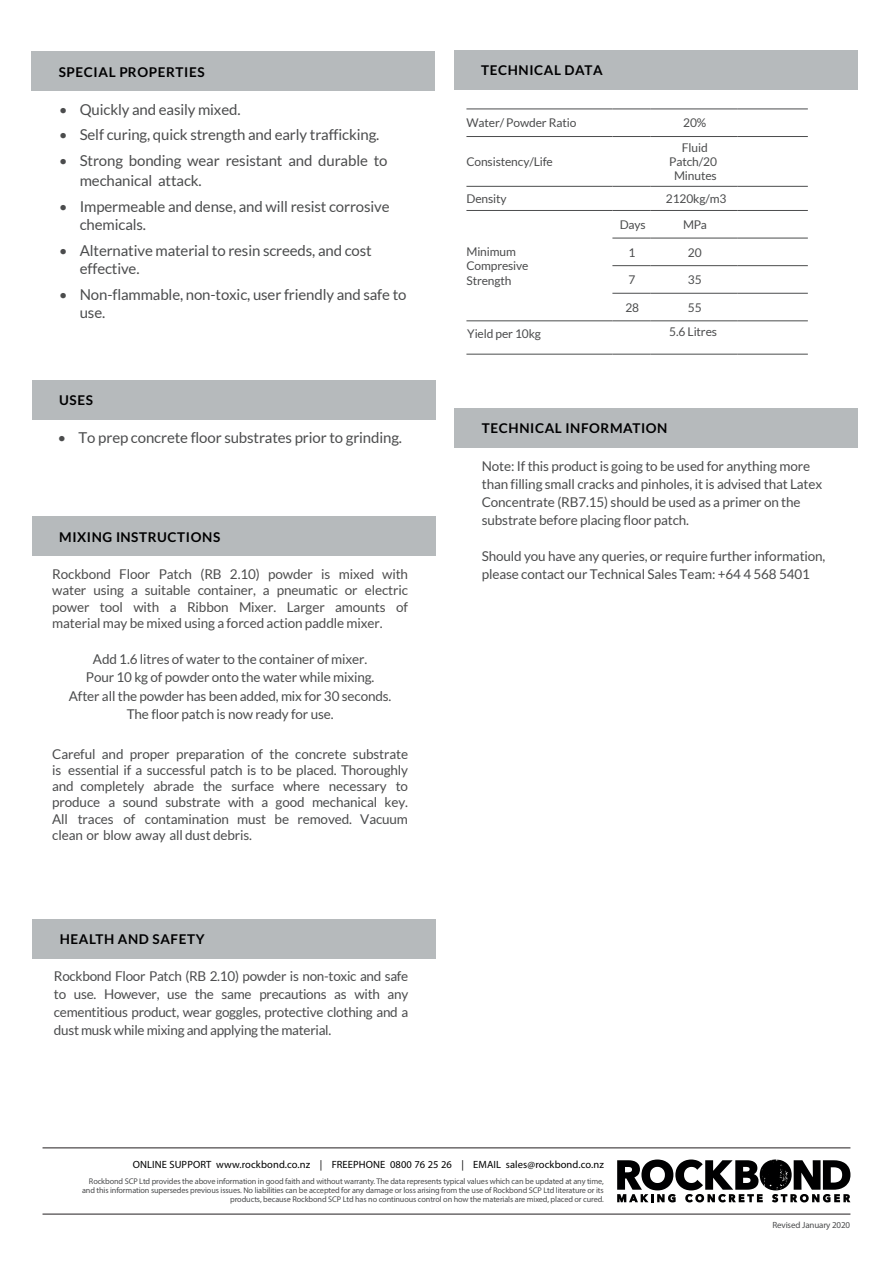
<style>
.page{position:relative;width:893px;height:1263px;background:#fff}
.page>*{position:absolute;margin:0;border:0;box-sizing:border-box;transform-origin:0 0}
.t1{font:15px/18px "Lato";letter-spacing:-.01em;color:#4b4c4d}
.t2{font:13.5px/18px "Lato";letter-spacing:-.01em;color:#4b4c4d;text-align:justify}
.t3{font:13.5px/16.2px "Lato";letter-spacing:-.01em;color:#4d4d4d;text-align:justify}
.t4{font:700 13.5px "Lato";letter-spacing:.045em;color:#000001}
.t5{font:12px/14.4px "Lato";letter-spacing:-.01em;color:#4b4c4d;text-align:center}
.t6{font:10.5px "Myriad Pro";letter-spacing:.01em;color:#000001}
.t7{font:9px "Myriad Pro";letter-spacing:-.015em;color:#4b4c4d}
.t8{font:8.25px/9px "Myriad Pro";letter-spacing:-.015em;color:#4b4c4d;text-align:right}
</style>
<div class="page">
<div style="left:32px;top:919px;width:404px;height:39px;background:#b6babc"></div>
<div style="left:454px;top:50px;width:404px;height:39px;background:#b6babc"></div>
<div style="left:454px;top:408px;width:404px;height:39px;background:#b6babc"></div>
<div style="left:32px;top:517px;width:403px;height:39px;background:#b6babc"></div>
<div style="left:31px;top:52px;width:404px;height:39px;background:#b6babc"></div>
<div style="left:32px;top:380px;width:403px;height:39px;background:#b6babc"></div>
<svg style="left:617px;top:1159px;width:233px;height:43px"></svg>
<hr style="left:43px;top:1214px;width:807px;height:1px;background:#231f20">
<hr style="left:43px;top:1147px;width:807px;height:1px;background:#231f20">
<hr style="left:466px;top:109px;width:146px;height:1px;background:#4b4c4d">
<hr style="left:612px;top:109px;width:39px;height:1px;background:#4b4c4d">
<hr style="left:651px;top:109px;width:86px;height:1px;background:#4b4c4d">
<hr style="left:737px;top:109px;width:71px;height:1px;background:#4b4c4d">
<hr style="left:466px;top:136px;width:146px;height:1px;background:#4b4c4d">
<hr style="left:612px;top:136px;width:39px;height:1px;background:#4b4c4d">
<hr style="left:651px;top:136px;width:86px;height:1px;background:#4b4c4d">
<hr style="left:737px;top:136px;width:71px;height:1px;background:#4b4c4d">
<hr style="left:466px;top:186px;width:146px;height:1px;background:#4b4c4d">
<hr style="left:612px;top:186px;width:39px;height:1px;background:#4b4c4d">
<hr style="left:651px;top:186px;width:86px;height:1px;background:#4b4c4d">
<hr style="left:737px;top:186px;width:71px;height:1px;background:#4b4c4d">
<hr style="left:466px;top:210px;width:146px;height:1px;background:#4b4c4d">
<hr style="left:612px;top:210px;width:39px;height:1px;background:#4b4c4d">
<hr style="left:651px;top:210px;width:86px;height:1px;background:#4b4c4d">
<hr style="left:737px;top:210px;width:71px;height:1px;background:#4b4c4d">
<hr style="left:612px;top:238px;width:39px;height:1px;background:#4b4c4d">
<hr style="left:651px;top:238px;width:86px;height:1px;background:#4b4c4d">
<hr style="left:737px;top:238px;width:71px;height:1px;background:#4b4c4d">
<hr style="left:612px;top:265px;width:39px;height:1px;background:#4b4c4d">
<hr style="left:651px;top:265px;width:86px;height:1px;background:#4b4c4d">
<hr style="left:737px;top:265px;width:71px;height:1px;background:#4b4c4d">
<hr style="left:612px;top:293px;width:39px;height:1px;background:#4b4c4d">
<hr style="left:651px;top:293px;width:86px;height:1px;background:#4b4c4d">
<hr style="left:737px;top:293px;width:71px;height:1px;background:#4b4c4d">
<hr style="left:466px;top:321px;width:146px;height:1px;background:#4b4c4d">
<hr style="left:612px;top:321px;width:39px;height:1px;background:#4b4c4d">
<hr style="left:651px;top:321px;width:86px;height:1px;background:#4b4c4d">
<hr style="left:737px;top:321px;width:71px;height:1px;background:#4b4c4d">
<hr style="left:466px;top:354px;width:146px;height:1px;background:#4b4c4d">
<hr style="left:612px;top:354px;width:39px;height:1px;background:#4b4c4d">
<hr style="left:651px;top:354px;width:86px;height:1px;background:#4b4c4d">
<hr style="left:737px;top:354px;width:71px;height:1px;background:#4b4c4d">
<p class="t4" style="left:59px;top:64px;width:147px">SPECIAL PROPERTIES</p>
<p class="t1" style="left:60px;top:101px;width:182px">• Quickly and easily mixed.</p>
<p class="t1" style="left:60px;top:126px;width:321px">• Self curing, quick strength and early trafficking.</p>
<p class="t1" style="left:80px;top:151px;width:309px;line-height:19.4px;text-indent:-20px">• Strong bonding wear resistant and durable to mechanical attack.</p>
<p class="t1" style="left:80px;top:197px;width:311px;text-indent:-20px">• Impermeable and dense, and will resist corrosive chemicals.</p>
<p class="t1" style="left:80px;top:242px;width:293px;text-indent:-20px">• Alternative material to resin screeds, and cost effective.</p>
<p class="t1" style="left:80px;top:286px;width:328px;text-indent:-20px">• Non-flammable, non-toxic, user friendly and safe to use.</p>
<p class="t4" style="left:59px;top:393px;width:35px">USES</p>
<p class="t1" style="left:59px;top:429px;width:345px">• To prep concrete floor substrates prior to grinding.</p>
<p class="t4" style="left:59px;top:529px;width:163px">MIXING INSTRUCTIONS</p>
<p class="t3" style="left:52px;top:566px;width:357px">Rockbond Floor Patch (RB 2.10) powder is mixed with water using a suitable container, a pneumatic or electric power tool with a Ribbon Mixer. Larger amounts of material may be mixed using a forced action paddle mixer.</p>
<p class="t2" style="left:69px;top:650px;width:324px;line-height:18.5px;text-align:center">Add 1.6 litres of water to the container of mixer.<br>Pour 10 kg of powder onto the water while mixing.<br>After all the powder has been added, mix for 30 seconds.<br>The floor patch is now ready for use.</p>
<p class="t2" style="left:52px;top:746px;width:357px;line-height:16.2px">Careful and proper preparation of the concrete substrate is essential if a successful patch is to be placed. Thoroughly and completely abrade the surface where necessary to produce a sound substrate with a good mechanical key.<br>All traces of contamination must be removed. Vacuum clean or blow away all dust debris.</p>
<p class="t4" style="left:60px;top:932px;width:146px">HEALTH AND SAFETY</p>
<p class="t2" style="left:54px;top:967px;width:356px">Rockbond Floor Patch (RB 2.10) powder is non-toxic and safe to use. However, use the same precautions as with any cementitious product, wear goggles, protective clothing and a dust musk while mixing and applying the material.</p>
<p class="t4" style="left:481px;top:62px;width:123px">TECHNICAL DATA</p>
<p class="t5" style="left:466px;top:116px;width:111px">Water/ Powder Ratio</p>
<p class="t5" style="left:683px;top:116px;width:25px">20%</p>
<p class="t5" style="left:466px;top:154px;width:88px">Consistency/Life</p>
<p class="t5" style="left:669px;top:140px;width:49px">Fluid<br>Patch/20<br>Minutes</p>
<p class="t5" style="left:466px;top:191px;width:42px">Density</p>
<p class="t5" style="left:666px;top:191px;width:62px">2120kg/m3</p>
<p class="t5" style="left:466px;top:244px;width:51px">Minimum</p>
<p class="t5" style="left:466px;top:259px;width:64px">Compresive</p>
<p class="t5" style="left:466px;top:273px;width:47px">Strength</p>
<p class="t5" style="left:620px;top:217px;width:27px">Days</p>
<p class="t5" style="left:683px;top:217px;width:25px">MPa</p>
<p class="t5" style="left:628px;top:245px;width:8px">1</p>
<p class="t5" style="left:688px;top:245px;width:15px">20</p>
<p class="t5" style="left:628px;top:272px;width:8px">7</p>
<p class="t5" style="left:688px;top:272px;width:15px">35</p>
<p class="t5" style="left:625px;top:300px;width:15px">28</p>
<p class="t5" style="left:688px;top:300px;width:15px">55</p>
<p class="t5" style="left:467px;top:327px;width:75px">Yield per 10kg</p>
<p class="t5" style="left:669px;top:324px;width:49px">5.6 Litres</p>
<p class="t4" style="left:482px;top:421px;width:187px">TECHNICAL INFORMATION</p>
<p class="t2" style="left:482px;top:457px;width:342px;text-align:left">Note: If this product is going to be used for anything more than filling small cracks and pinholes, it is advised that Latex Concentrate (RB7.15) should be used as a primer on the substrate before placing floor patch.</p>
<p class="t2" style="left:482px;top:547px;width:345px">Should you have any queries, or require further information, please contact our Technical Sales Team: +64 4 568 5401</p>
<p class="t6" style="left:133px;top:1158px;width:472px">ONLINE SUPPORT www.rockbond.co.nz | FREEPHONE 0800 76 25 26 | EMAIL sales@rockbond.co.nz</p>
<p class="t8" style="left:82px;top:1176px;width:523px">Rockbond SCP Ltd provides the above information in good faith and without warranty. The data represents typical values which can be updated at any time, and this information supersedes previous issues. No liabilities can be accepted for any damage or loss arising from the use of Rockbond SCP Ltd literature or its products, because Rockbond SCP Ltd has no continuous control on how the materials are mixed, placed or cured.</p>
<p class="t7" style="left:772px;top:1219px;width:79px">Revised January 2020</p>
</div>
